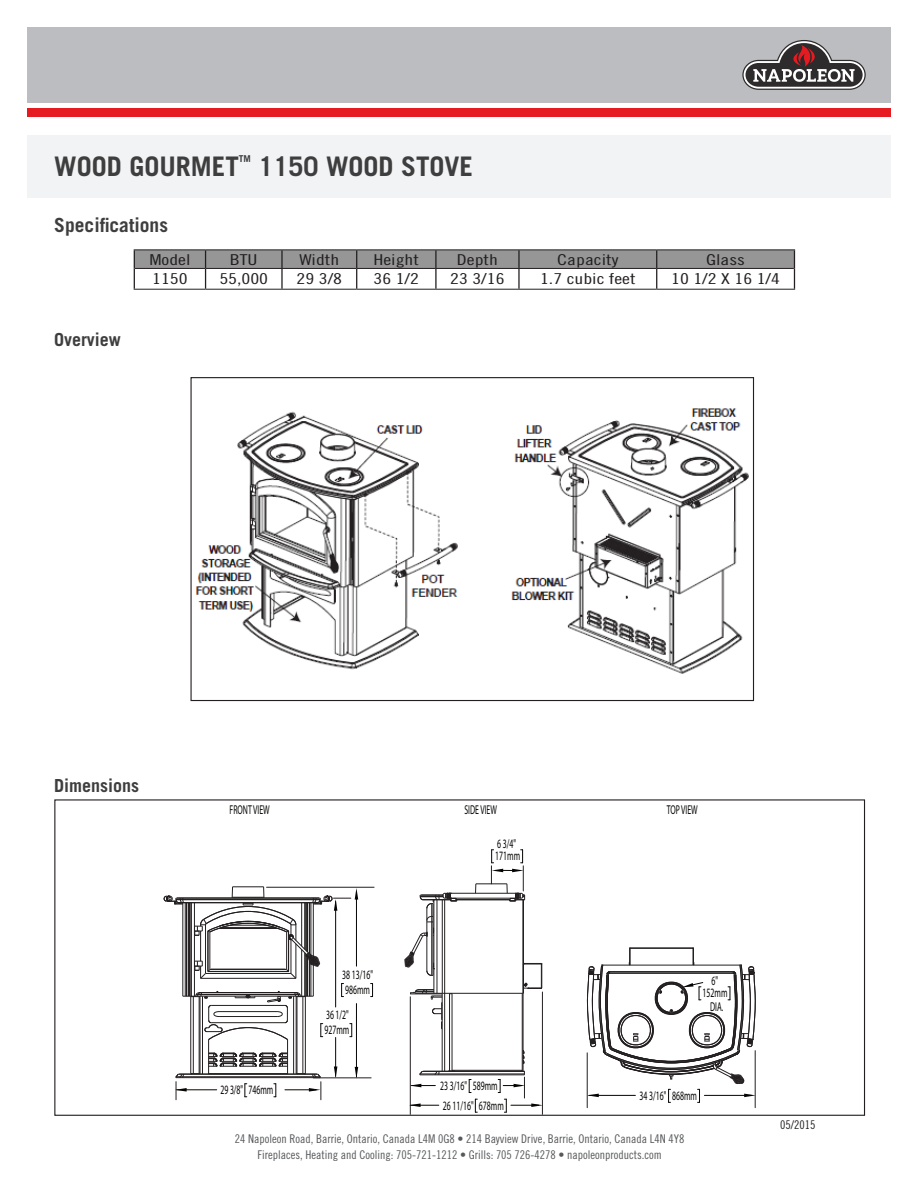
<style>
.page{position:relative;width:918px;height:1188px;background:#fff}
.page>*{position:absolute;margin:0;border:0;box-sizing:border-box;transform-origin:0 0}
.Page_Content_Tilte{font:700 27px "Trade Gothic LT Std";color:#3e3e3f}
.top_page_Fireside_ti{font:700 19.5px "Trade Gothic LT Std";color:#3e3e3f}
.t1{font:700 18px "Trade Gothic LT Std";color:#3e3e3f}
.t2{font:15px "Trade Gothic LT Std Cn 18";color:#231f20;scale:1.33 1}
.t3{font:12.9px/12.3px "Myriad Pro";color:#040503;scale:.6 1}
.t4{font:12.9px/15px "Myriad Pro";color:#040503;scale:.61 1}
.t5{font:12px/16.5px "Trade Gothic LT Std Cn 18";color:#57585a;text-align:center}
.t6{font:12px "Trade Gothic LT Std Cn 18";color:#231f20}
.Page_Content_Tilte-2{font:700 9.45px "Trade Gothic LT Std";color:#3e3e3f}
</style>
<div class="page">
<div style="left:27px;top:27px;width:864px;height:76px;background:#bcbdc0"></div>
<svg style="left:742px;top:40px;width:124px;height:50px"></svg>
<div style="left:27px;top:108px;width:864px;height:9px;background:#e51b21"></div>
<div style="left:27px;top:135px;width:864px;height:63px;background:#f2f3f4"></div>
<hr style="left:176px;top:1077px;width:144px;height:1px;background:#231f20">
<hr style="left:176px;top:1076px;width:144px;height:1px;background:#231f20">
<hr style="left:179px;top:1074px;width:138px;height:1px;background:#231f20">
<hr style="left:209px;top:1073px;width:79px;height:1px;background:#231f20">
<hr style="left:190px;top:996px;width:1px;height:78px;background:#231f20">
<hr style="left:193px;top:997px;width:1px;height:77px;background:#231f20">
<hr style="left:199px;top:997px;width:1px;height:77px;background:#231f20">
<hr style="left:200px;top:996px;width:1px;height:78px;background:#231f20">
<hr style="left:202px;top:996px;width:1px;height:78px;background:#231f20">
<hr style="left:208px;top:1040px;width:1px;height:34px;background:#231f20">
<hr style="left:287px;top:1040px;width:1px;height:34px;background:#231f20">
<hr style="left:293px;top:996px;width:1px;height:78px;background:#231f20">
<hr style="left:296px;top:996px;width:1px;height:78px;background:#231f20">
<hr style="left:297px;top:997px;width:1px;height:77px;background:#231f20">
<hr style="left:303px;top:997px;width:1px;height:77px;background:#231f20">
<hr style="left:305px;top:996px;width:1px;height:78px;background:#231f20">
<svg style="left:209px;top:1052px;width:79px;height:15px"></svg>
<hr style="left:420px;top:1075px;width:104px;height:1px;background:#231f20">
<hr style="left:420px;top:1074px;width:104px;height:1px;background:#231f20">
<hr style="left:423px;top:1071px;width:101px;height:1px;background:#231f20">
<hr style="left:452px;top:1070px;width:70px;height:1px;background:#231f20">
<hr style="left:434px;top:900px;width:1px;height:93px;background:#231f20">
<hr style="left:437px;top:900px;width:1px;height:93px;background:#231f20">
<hr style="left:442px;top:993px;width:1px;height:78px;background:#231f20">
<hr style="left:442px;top:900px;width:1px;height:93px;background:#231f20">
<hr style="left:444px;top:900px;width:1px;height:171px;background:#231f20">
<hr style="left:449px;top:994px;width:1px;height:77px;background:#231f20">
<hr style="left:452px;top:994px;width:1px;height:76px;background:#231f20">
<hr style="left:442px;top:993px;width:81px;height:1px;background:#231f20">
<hr style="left:522px;top:993px;width:1px;height:77px;background:#231f20">
<hr style="left:523px;top:993px;width:1px;height:78px;background:#231f20">
<hr style="left:523px;top:900px;width:1px;height:93px;background:#231f20">
<svg style="left:434px;top:1072px;width:6px;height:3px"></svg>
<hr style="left:456px;top:900px;width:54px;height:1px;background:#231f20">
<hr style="left:456px;top:899px;width:54px;height:1px;background:#231f20">
<hr style="left:452px;top:898px;width:61px;height:1px;background:#231f20">
<hr style="left:450px;top:893px;width:65px;height:1px;background:#231f20">
<hr style="left:476px;top:884px;width:31px;height:1px;background:#231f20">
<svg style="left:410px;top:989px;width:33px;height:40px"></svg>
<svg style="left:522px;top:1050px;width:3px;height:14px"></svg>
<svg style="left:419px;top:1071px;width:5px;height:4px"></svg>
<svg style="left:524px;top:963px;width:19px;height:26px"></svg>
<hr style="left:313px;top:1078px;width:58px;height:1px;background:#231f20">
<hr style="left:267px;top:887px;width:107px;height:1px;background:#231f20">
<hr style="left:410px;top:997px;width:1px;height:117px;background:#231f20">
<hr style="left:542px;top:992px;width:1px;height:122px;background:#231f20">
<hr style="left:587px;top:1053px;width:1px;height:55px;background:#231f20">
<hr style="left:755px;top:1051px;width:1px;height:57px;background:#231f20">
<svg style="left:404px;top:892px;width:53px;height:84px"></svg>
<svg style="left:355px;top:1067px;width:3px;height:11px"></svg>
<hr style="left:356px;top:1004px;width:1px;height:73px;background:#040503">
<svg style="left:371px;top:983px;width:2px;height:14px"></svg>
<svg style="left:334px;top:1067px;width:3px;height:11px"></svg>
<hr style="left:335px;top:1037px;width:1px;height:39px;background:#040503">
<svg style="left:164px;top:887px;width:194px;height:153px"></svg>
<svg style="left:296px;top:1073px;width:26px;height:27px"></svg>
<svg style="left:175px;top:1073px;width:25px;height:27px"></svg>
<hr style="left:285px;top:1089px;width:31px;height:1px;background:#040503">
<hr style="left:177px;top:1089px;width:40px;height:1px;background:#040503">
<svg style="left:244px;top:1083px;width:3px;height:14px"></svg>
<svg style="left:274px;top:1083px;width:2px;height:14px"></svg>
<svg style="left:410px;top:1084px;width:25px;height:3px"></svg>
<svg style="left:469px;top:1079px;width:2px;height:14px"></svg>
<svg style="left:409px;top:1103px;width:30px;height:4px"></svg>
<svg style="left:475px;top:1099px;width:2px;height:14px"></svg>
<svg style="left:498px;top:1070px;width:45px;height:43px"></svg>
<svg style="left:491px;top:849px;width:34px;height:53px"></svg>
<svg style="left:587px;top:947px;width:169px;height:156px"></svg>
<hr style="left:134px;top:249px;width:72px;height:1px;background:#231f20">
<hr style="left:206px;top:249px;width:76px;height:1px;background:#231f20">
<hr style="left:282px;top:249px;width:75px;height:1px;background:#231f20">
<hr style="left:357px;top:249px;width:79px;height:1px;background:#231f20">
<hr style="left:436px;top:249px;width:83px;height:1px;background:#231f20">
<hr style="left:519px;top:249px;width:138px;height:1px;background:#231f20">
<hr style="left:657px;top:249px;width:138px;height:1px;background:#231f20">
<hr style="left:134px;top:289px;width:72px;height:1px;background:#231f20">
<hr style="left:206px;top:289px;width:76px;height:1px;background:#231f20">
<hr style="left:282px;top:289px;width:75px;height:1px;background:#231f20">
<hr style="left:357px;top:289px;width:79px;height:1px;background:#231f20">
<hr style="left:436px;top:289px;width:83px;height:1px;background:#231f20">
<hr style="left:519px;top:289px;width:138px;height:1px;background:#231f20">
<hr style="left:657px;top:289px;width:138px;height:1px;background:#231f20">
<svg style="left:134px;top:250px;width:661px;height:39px"></svg>
<img style="left:195px;top:408px;width:554px;height:266px">
<p class="Page_Content_Tilte" style="left:54px;top:150px;width:186px">WOOD GOURMET</p>
<p class="Page_Content_Tilte-2" style="left:239px;top:153px;width:14px">TM</p>
<p class="Page_Content_Tilte" style="left:258px;top:150px;width:216px">1150 WOOD STOVE</p>
<p class="top_page_Fireside_ti" style="left:54px;top:213px;width:115px">Specifications</p>
<p class="t1" style="left:54px;top:329px;width:68px">Overview</p>
<p class="t2" style="left:149px;top:250px;width:32px">Model</p>
<p class="t2" style="left:230px;top:250px;width:22px">BTU</p>
<p class="t2" style="left:299px;top:250px;width:32px">Width</p>
<p class="t2" style="left:374px;top:250px;width:36px">Height</p>
<p class="t2" style="left:457px;top:250px;width:32px">Depth</p>
<p class="t2" style="left:557px;top:250px;width:47px">Capacity</p>
<p class="t2" style="left:706px;top:250px;width:31px">Glass</p>
<p class="t2" style="left:152px;top:270px;width:28px">1150</p>
<p class="t2" style="left:219px;top:270px;width:38px">55,000</p>
<p class="t2" style="left:297px;top:270px;width:36px">29 3/8</p>
<p class="t2" style="left:374px;top:270px;width:36px">36 1/2</p>
<p class="t2" style="left:450px;top:270px;width:42px">23 3/16</p>
<p class="t2" style="left:540px;top:270px;width:73px">1.7 cubic feet</p>
<p class="t2" style="left:671px;top:270px;width:83px">10 1/2 X 16 1/4</p>
<p class="t1" style="left:54px;top:774px;width:86px">Dimensions</p>
<p class="t3" style="left:230px;top:804px;width:69px">FRONT VIEW</p>
<p class="t3" style="left:464px;top:804px;width:56px">SIDE VIEW</p>
<p class="t3" style="left:667px;top:804px;width:53px">TOP VIEW</p>
<p class="t4" style="left:342px;top:967px;width:52px">38 13/16"<br>986mm</p>
<p class="t4" style="left:324px;top:1007px;width:42px">36 1/2"<br>927mm</p>
<p class="t3" style="left:495px;top:837px;width:43px">6 3/4"<br>171mm</p>
<p class="t3" style="left:220px;top:1084px;width:90px">29 3/8" 746mm</p>
<p class="t3" style="left:440px;top:1076px;width:108px;line-height:19.6px">23 3/16" 589mm<br>26 11/16" 678mm</p>
<p class="t3" style="left:703px;top:974px;width:43px;text-align:center">6"<br>152mm</p>
<p class="t3" style="left:710px;top:1001px;width:24px">DIA.</p>
<p class="t3" style="left:639px;top:1089px;width:97px">34 3/16" 868mm</p>
<p class="t5" style="left:235px;top:1130px;width:451px">24 Napoleon Road, Barrie, Ontario, Canada L4M 0G8 • 214 Bayview Drive, Barrie, Ontario, Canada L4N 4Y8<br>Fireplaces, Heating and Cooling: 705-721-1212 • Grills: 705 726-4278 • napoleonproducts.com</p>
<p class="t6" style="left:780px;top:1118px;width:37px">05/2015</p>
</div>
